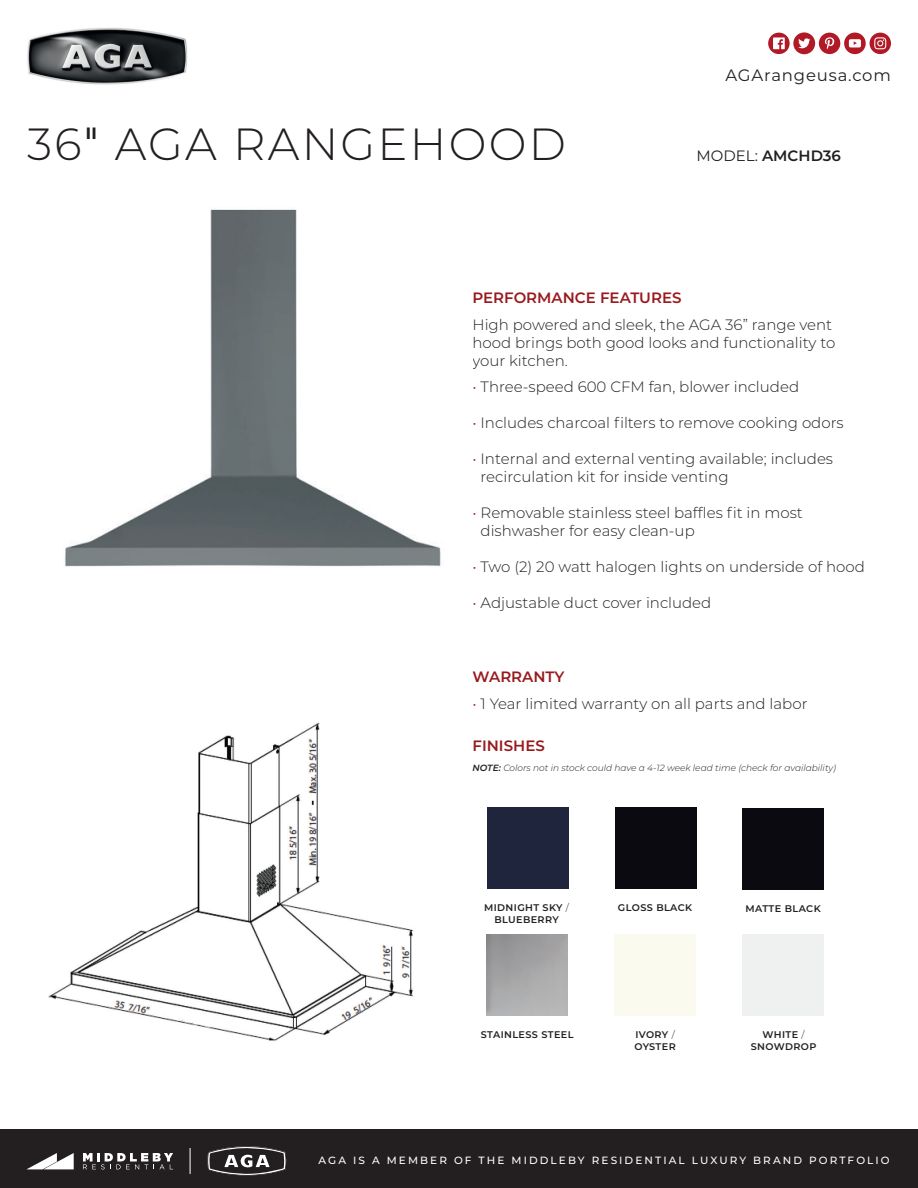
<style>
.page{position:relative;width:918px;height:1188px;background:#fff}
.page>*{position:absolute;margin:0;border:0;box-sizing:border-box;transform-origin:0 0}
.t1{font:300 45px "Montserrat";letter-spacing:.05em;color:#231f20}
.t2{font:16.5px "Montserrat";letter-spacing:.05em;color:#231f20}
.t3{font:300 15px/18px "Montserrat";color:#231f20}
.t4{font:600 15px "Montserrat";color:#991a1e}
.t5{font:600 15px "Montserrat";color:#231f20}
.t6{font:500 10.5px "Montserrat";letter-spacing:.2em;color:#fff}
.t7{font:600 9.6px/11.6px "Montserrat";letter-spacing:.04em;color:#231f20;text-align:center}
.t8{font:italic 300 9px "Montserrat";color:#231f20}
.s1{font-family:"Trade Gothic LT Std Cn 18";font-weight:400}
.s2{font-weight:400}
.s3{color:#991a1e}
.s4{font-weight:600}
.s5{font-weight:300}
</style>
<div class="page">
<svg style="left:768px;top:32px;width:123px;height:22px"></svg>
<div style="left:0;top:1130px;width:918px;height:58px;background:#231f20"></div>
<svg style="left:83px;top:1153px;width:90px;height:16px"></svg>
<svg style="left:27px;top:1153px;width:47px;height:16px"></svg>
<svg style="left:207px;top:1146px;width:79px;height:30px"></svg>
<svg style="left:190px;top:1148px;width:1px;height:26px"></svg>
<img style="left:27px;top:27px;width:161px;height:58px">
<img style="left:64px;top:208px;width:377px;height:359px">
<div style="left:487px;top:808px;width:81px;height:81px;background:#1e253d"></div>
<div style="left:615px;top:808px;width:81px;height:81px;background:#0b0a10"></div>
<div style="left:743px;top:808px;width:81px;height:82px;background:#0b0a10"></div>
<div style="left:743px;top:935px;width:81px;height:81px;background:#eff1f1"></div>
<img style="left:48px;top:722px;width:365px;height:319px">
<div style="left:614px;top:935px;width:81px;height:81px;background:#fbfaee"></div>
<h1 class="t1" style="left:27px;top:114px;width:540px">36<span class="s1">"</span> AGA RANGEHOOD</h1>
<p class="t2" style="left:725px;top:64px;width:167px">AGArangeusa.com</p>
<p class="t5" style="left:697px;top:145px;width:146px"><span class="s2">MODEL:</span> AMCHD36</p>
<p class="t4" style="left:472px;top:287px;width:211px">PERFORMANCE FEATURES</p>
<p class="t3" style="left:472px;top:315px;width:364px">High powered and sleek, the AGA 36” range vent hood brings both good looks and functionality to your kitchen.</p>
<p class="t3" style="left:472px;top:377px;width:328px"><span class="s3">•</span> Three-speed 600 CFM fan, blower included</p>
<p class="t3" style="left:472px;top:413px;width:373px"><span class="s3">•</span> Includes charcoal filters to remove cooking odors</p>
<p class="t3" style="left:481px;top:449px;width:354px;text-indent:-8px"><span class="s3">•</span> Internal and external venting available; includes recirculation kit for inside venting</p>
<p class="t3" style="left:481px;top:503px;width:324px;text-indent:-8px"><span class="s3">•</span> Removable stainless steel baffles fit in most dishwasher for easy clean-up</p>
<p class="t3" style="left:472px;top:557px;width:394px"><span class="s3">•</span> Two (2) 20 watt halogen lights on underside of hood</p>
<p class="t3" style="left:472px;top:593px;width:240px"><span class="s3">•</span> Adjustable duct cover included</p>
<p class="t4" style="left:472px;top:666px;width:93px">WARRANTY</p>
<p class="t3" style="left:472px;top:694px;width:337px"><span class="s3">•</span> 1 Year limited warranty on all parts and labor</p>
<p class="t4" style="left:472px;top:735px;width:74px">FINISHES</p>
<p class="t8" style="left:472px;top:762px;width:365px"><span class="s4">NOTE:</span> Colors not in stock could have a 4-12 week lead time (check for availability)</p>
<p class="t7" style="left:484px;top:902px;width:86px">MIDNIGHT SKY <span class="s5">/<br></span>BLUEBERRY</p>
<p class="t7" style="left:618px;top:902px;width:76px">GLOSS BLACK</p>
<p class="t7" style="left:745px;top:902px;width:77px">MATTE BLACK</p>
<p class="t7" style="left:481px;top:1028px;width:94px">STAINLESS STEEL</p>
<p class="t7" style="left:634px;top:1028px;width:43px;text-align:left">IVORY <span class="s5">/<br></span>OYSTER</p>
<p class="t7" style="left:751px;top:1028px;width:67px">WHITE <span class="s5">/<br></span>SNOWDROP</p>
<p class="t6" style="left:319px;top:1153px;width:573px">AGA IS A MEMBER OF THE MIDDLEBY RESIDENTIAL LUXURY BRAND PORTFOLIO</p>
</div>
